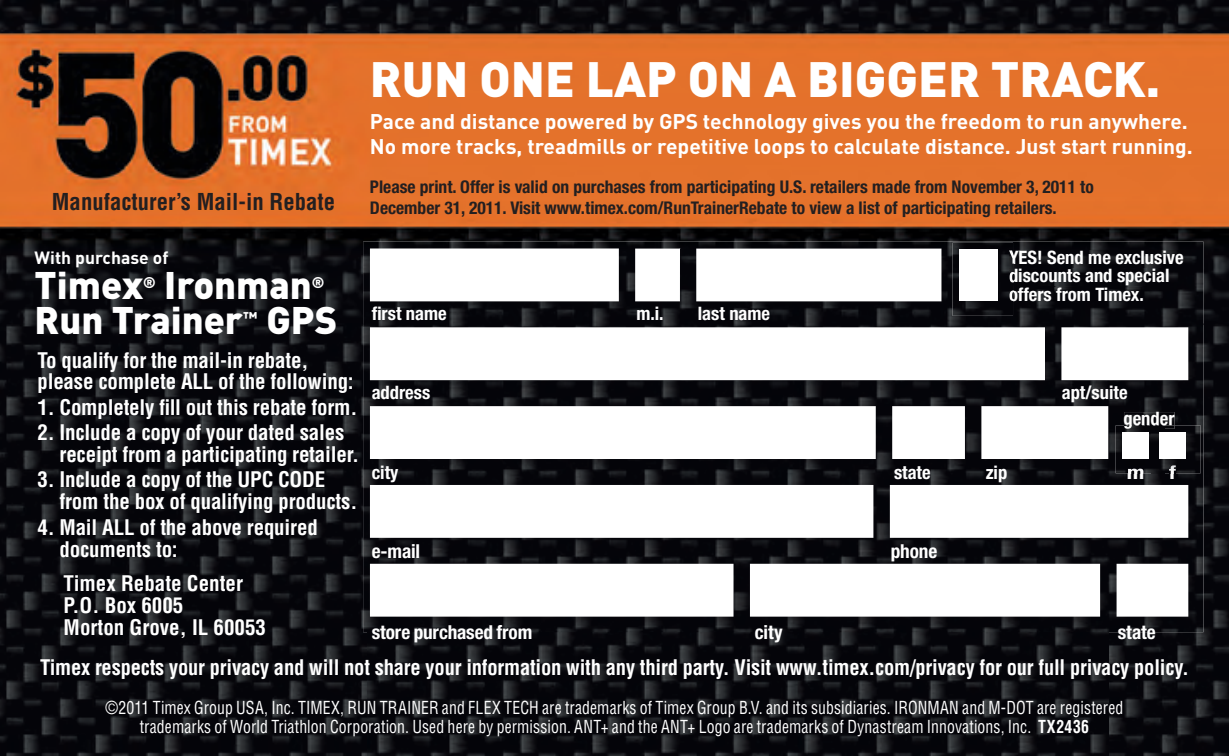
<style>
.page{position:relative;width:1229px;height:756px;background:#fff}
.page>*{position:absolute;margin:0;border:0;box-sizing:border-box;transform-origin:0 0}
.t1{font:900 49px "DIN";color:#fff}
.t2{font:900 38.15px "DIN";color:#fff}
.t3{font:700 condensed 22.75px "Helvetica";color:#231f20}
.t4{font:700 condensed 21px/22.1px "Helvetica";letter-spacing:-.01em;color:#fff}
.t5{font:700 21px/24.5px "DIN";color:#fff}
.t6{font:700 condensed 19.25px "Helvetica Neue";letter-spacing:-.005em;color:#fff}
.t7{font:700 condensed 18.55px/18.6px "Helvetica Neue";color:#fff}
.t8{font:700 condensed 18.55px "Helvetica Neue";color:#fff;scale:1.25 1}
.t9{font:condensed 17.5px/19.2px "Helvetica";letter-spacing:.01em;color:#fff;text-align:center;scale:.9 1}
.t10{font:700 condensed 17.5px/21px "Helvetica Neue";color:#231f20}
.t11{font:700 17.5px "DIN";color:#fff}
.t12{font:900 15.4px "DIN";color:#fff}
.s1{font-weight:700}
</style>
<div class="page">
<img style="left:0;top:0;width:1228px;height:323px">
<img style="left:0;top:323px;width:368px;height:433px">
<img style="left:1108px;top:323px;width:120px;height:433px">
<img style="left:368px;top:632px;width:740px;height:124px">
<img style="left:363px;top:242px;width:840px;height:390px">
<svg style="left:370px;top:248px;width:818px;height:369px"></svg>
<img style="left:1115px;top:425px;width:85px;height:48px">
<img style="left:1128px;top:469px;width:15px;height:4px">
<div style="left:1122px;top:432px;width:27px;height:26px;background:#fff"></div>
<img style="left:1164px;top:425px;width:10px;height:4px">
<svg style="left:1169px;top:465px;width:6px;height:14px"></svg>
<img style="left:1151px;top:429px;width:13px;height:44px">
<svg style="left:1151px;top:425px;width:13px;height:4px"></svg>
<div style="left:1158px;top:432px;width:27px;height:26px;background:#fff"></div>
<img style="left:952px;top:243px;width:61px;height:73px">
<img style="left:1009px;top:250px;width:4px;height:14px">
<img style="left:1009px;top:269px;width:4px;height:16px">
<img style="left:1009px;top:287px;width:4px;height:14px">
<div style="left:959px;top:250px;width:38px;height:51px;background:#fff"></div>
<h1 class="t1" style="left:370px;top:46px;width:792px">RUN ONE LAP ON A BIGGER TRACK.</h1>
<p class="t3" style="left:52px;top:187px;width:285px">Manufacturer’s Mail-in Rebate</p>
<p class="t11" style="left:35px;top:246px;width:135px">With purchase of</p>
<h2 class="t2" style="left:35px;top:259px;width:110px">Timex</h2>
<p class="t12" style="left:143px;top:272px;width:14px">®</p>
<h2 class="t2" style="left:164px;top:259px;width:149px">Ironman</h2>
<p class="t12" style="left:312px;top:272px;width:14px">®</p>
<h2 class="t2" style="left:35px;top:294px;width:210px">Run Trainer</h2>
<p class="t12" style="left:243px;top:307px;width:16px">™</p>
<h2 class="t2" style="left:266px;top:294px;width:72px">GPS</h2>
<p class="t4" style="left:37px;top:349px;width:318px">To qualify for the mail-in rebate, please complete ALL of the following:</p>
<p class="t4" style="left:37px;top:396px;width:321px">1. Completely fill out this rebate form.</p>
<p class="t4" style="left:60px;top:421px;width:301px;text-indent:-22px">2. Include a copy of your dated sales receipt from a participating retailer.</p>
<p class="t4" style="left:60px;top:469px;width:299px;text-indent:-22px">3. Include a copy of the UPC CODE from the box of qualifying products.</p>
<p class="t4" style="left:60px;top:516px;width:260px;text-indent:-22px">4. Mail ALL of the above required documents to:</p>
<p class="t4" style="left:64px;top:572px;width:204px">Timex Rebate Center<br>P.O. Box 6005<br>Morton Grove, IL 60053</p>
<p class="t5" style="left:370px;top:109px;width:824px">Pace and distance powered by GPS technology gives you the freedom to run anywhere.<br>No more tracks, treadmills or repetitive loops to calculate distance. Just start running.</p>
<p class="t10" style="left:370px;top:176px;width:725px">Please print. offer is valid on purchases from participating U.s. retailers made from november 3, 2011 to december 31, 2011. Visit www.timex.com/RunTrainerRebate to view a list of participating retailers.</p>
<p class="t7" style="left:1009px;top:248px;width:176px">Yes! send me exclusive discounts and special offers from Timex.</p>
<p class="t7" style="left:372px;top:304px;width:77px">first name</p>
<p class="t7" style="left:636px;top:304px;width:29px">m.i.</p>
<p class="t7" style="left:698px;top:304px;width:74px">last name</p>
<p class="t7" style="left:372px;top:383px;width:60px">address</p>
<p class="t7" style="left:1061px;top:383px;width:67px">apt/suite</p>
<p class="t7" style="left:372px;top:463px;width:28px">city</p>
<p class="t7" style="left:1123px;top:409px;width:53px">gender</p>
<p class="t8" style="left:1168px;top:461px;width:7px">f</p>
<p class="t7" style="left:894px;top:463px;width:38px">state</p>
<p class="t7" style="left:985px;top:463px;width:23px">zip</p>
<p class="t8" style="left:1127px;top:461px;width:16px">m</p>
<p class="t6" style="left:372px;top:539px;width:50px">e-mail</p>
<p class="t6" style="left:890px;top:539px;width:48px">phone</p>
<p class="t6" style="left:372px;top:621px;width:162px">store purchased from</p>
<p class="t6" style="left:755px;top:621px;width:29px">city</p>
<p class="t6" style="left:1117px;top:621px;width:39px">state</p>
<p class="t4" style="left:40px;top:656px;width:1150px">Timex respects your privacy and will not share your information with any third party. Visit www.timex.com/privacy for our full privacy policy.</p>
<p class="t9" style="left:105px;top:698px;width:1132px">©2011 Timex Group USA, Inc. TIMEX, RUN TRAINER and FLEX TECH are trademarks of Timex Group B.V. and its subsidiaries. IRONMAN and M-DOT are registered trademarks of World Triathlon Corporation. Used here by permission. ANT+ and the ANT+ Logo are trademarks of Dynastream Innovations, Inc. <span class="s1">TX2436</span></p>
</div>
